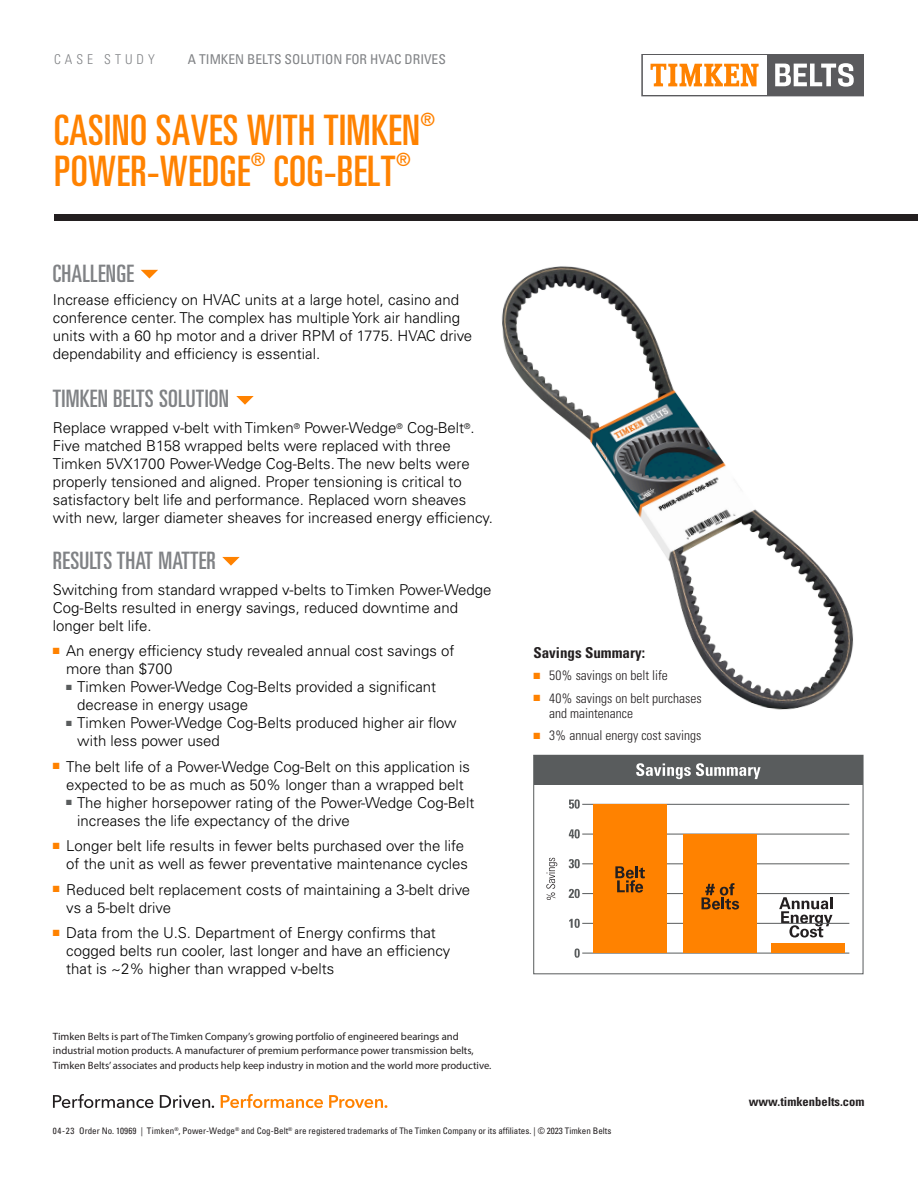
<style>
.page{position:relative;width:918px;height:1188px;background:#fff}
.page>*{position:absolute;margin:0;border:0;box-sizing:border-box;transform-origin:0 0}
.t1{font:ultra-condensed 42px "Univers LT Std";letter-spacing:.01em;color:#ff8200}
.t2{font:ultra-condensed 24px "Univers LT Std";letter-spacing:.01em;color:#808285}
.t3{font:ultra-condensed 18.3px "Univers LT Std";color:#ff8200}
.t4{font:300 15px/18px "Univers LT Std";color:#000}
.t5{font:700 condensed 15px "Univers LT Std";color:#231f20}
.t6{font:300 condensed 13.5px/15px "Univers LT Std";color:#231f20}
.t7{font:condensed 13.5px "Univers LT Std";color:#808285}
.t8{font:300 condensed 13.5px "Univers LT Std";letter-spacing:.3em;color:#808285}
.t9{font:700 condensed 12.45px "Univers LT Std";color:#231f20}
.t10{font:10.65px/14.1px "Myriad Pro";color:#231f20}
.t11{font:condensed 9px "Univers LT Std";color:#231f20}
.s1{color:#ff8200}
</style>
<div class="page">
<svg style="left:236px;top:396px;width:18px;height:9px"></svg>
<svg style="left:141px;top:270px;width:17px;height:9px"></svg>
<svg style="left:222px;top:557px;width:18px;height:9px"></svg>
<svg style="left:641px;top:54px;width:223px;height:42px"></svg>
<svg style="left:53px;top:1094px;width:100px;height:14px"></svg>
<svg style="left:160px;top:1095px;width:54px;height:13px"></svg>
<svg style="left:221px;top:1094px;width:102px;height:14px"></svg>
<svg style="left:329px;top:1095px;width:58px;height:13px"></svg>
<div style="left:54px;top:214px;width:864px;height:6px;background:#231f20"></div>
<div style="left:533px;top:755px;width:331px;height:219px;border:1px solid #595c5d"></div>
<div style="left:534px;top:755px;width:329px;height:30px;background:#595c5d"></div>
<svg style="left:636px;top:763px;width:125px;height:16px"></svg>
<svg style="left:779px;top:897px;width:53px;height:41px"></svg>
<svg style="left:546px;top:858px;width:11px;height:42px"></svg>
<svg style="left:575px;top:949px;width:5px;height:9px"></svg>
<hr style="left:582px;top:953px;width:267px;height:1px;background:#595c5d">
<svg style="left:569px;top:799px;width:11px;height:10px"></svg>
<hr style="left:582px;top:804px;width:267px;height:1px;background:#595c5d">
<svg style="left:569px;top:829px;width:11px;height:9px"></svg>
<hr style="left:582px;top:834px;width:267px;height:1px;background:#595c5d">
<svg style="left:569px;top:859px;width:11px;height:9px"></svg>
<hr style="left:582px;top:863px;width:267px;height:1px;background:#595c5d">
<svg style="left:569px;top:889px;width:11px;height:9px"></svg>
<hr style="left:582px;top:893px;width:267px;height:1px;background:#595c5d">
<svg style="left:569px;top:919px;width:11px;height:9px"></svg>
<hr style="left:582px;top:923px;width:267px;height:1px;background:#595c5d">
<div style="left:771px;top:944px;width:74px;height:9px;background:#ff8200"></div>
<div style="left:593px;top:804px;width:74px;height:149px;background:#ff8200"></div>
<div style="left:683px;top:834px;width:74px;height:119px;background:#ff8200"></div>
<svg style="left:615px;top:866px;width:30px;height:27px"></svg>
<svg style="left:702px;top:883px;width:37px;height:27px"></svg>
<img style="left:501px;top:266px;width:353px;height:444px">
<p class="t8" style="left:54px;top:51px;width:102px">CASE STUDY</p>
<p class="t7" style="left:188px;top:50px;width:259px">A TIMKEN BELTS SOLUTION FOR HVAC DRIVES</p>
<h1 class="t1" style="left:54px;top:106px;width:368px">CASINO SAVES WITH TIMKEN</h1>
<p class="t3" style="left:420px;top:109px;width:16px">®</p>
<h1 class="t1" style="left:54px;top:147px;width:198px">POWER-WEDGE</h1>
<p class="t3" style="left:251px;top:149px;width:16px">®</p>
<h1 class="t1" style="left:274px;top:147px;width:123px">COG-BELT</h1>
<p class="t3" style="left:396px;top:149px;width:16px">®</p>
<h2 class="t2" style="left:53px;top:260px;width:82px">CHALLENGE</h2>
<p class="t4" style="left:53px;top:291px;width:421px">Increase efficiency on HVAC units at a large hotel, casino and conference center. The complex has multiple York air handling units with a 60 hp motor and a driver RPM of 1775. HVAC drive dependability and efficiency is essential.</p>
<h2 class="t2" style="left:53px;top:384px;width:178px">TIMKEN BELTS SOLUTION</h2>
<p class="t4" style="left:53px;top:419px;width:442px">Replace wrapped v-belt with Timken<sup>®</sup> Power-Wedge<sup>®</sup> Cog-Belt<sup>®</sup>.<br>Five matched B158 wrapped belts were replaced with three Timken 5VX1700 Power-Wedge Cog-Belts. The new belts were properly tensioned and aligned. Proper tensioning is critical to satisfactory belt life and performance. Replaced worn sheaves with new, larger diameter sheaves for increased energy efficiency.</p>
<h2 class="t2" style="left:53px;top:547px;width:164px">RESULTS THAT MATTER</h2>
<p class="t4" style="left:53px;top:581px;width:440px">Switching from standard wrapped v-belts to Timken Power-Wedge<br>Cog-Belts resulted in energy savings, reduced downtime and longer belt life.</p>
<p class="t4" style="left:66px;top:642px;width:390px;text-indent:-13px"><sup>■</sup> An energy efficiency study revealed annual cost savings of more than $700</p>
<p class="t4" style="left:77px;top:678px;width:361px;text-indent:-11px"><sup>■</sup> Timken Power-Wedge Cog-Belts provided a significant decrease in energy usage</p>
<p class="t4" style="left:77px;top:714px;width:381px;text-indent:-11px"><sup>■</sup> Timken Power-Wedge Cog-Belts produced higher air flow with less power used</p>
<p class="t4" style="left:53px;top:758px;width:419px;text-align:center"><sup>■</sup> The belt life of a Power-Wedge Cog-Belt on this application is expected to be as much as 50% longer than a wrapped belt</p>
<p class="t4" style="left:77px;top:794px;width:399px;text-indent:-11px"><sup>■</sup> The higher horsepower rating of the Power-Wedge Cog-Belt increases the life expectancy of the drive</p>
<p class="t4" style="left:53px;top:837px;width:417px;text-align:right"><sup>■</sup> Longer belt life results in fewer belts purchased over the life of the unit as well as fewer preventative maintenance cycles</p>
<p class="t4" style="left:66px;top:881px;width:405px;text-indent:-13px"><sup>■</sup> Reduced belt replacement costs of maintaining a 3-belt drive vs a 5-belt drive</p>
<p class="t4" style="left:66px;top:924px;width:386px;text-indent:-13px"><sup>■</sup> Data from the U.S. Department of Energy confirms that cogged belts run cooler, last longer and have an efficiency that is ~2% higher than wrapped v-belts</p>
<p class="t10" style="left:53px;top:1030px;width:440px">Timken Belts is part of The Timken Company’s growing portfolio of engineered bearings and industrial motion products. A manufacturer of premium performance power transmission belts,<br>Timken Belts’ associates and products help keep industry in motion and the world more productive.</p>
<p class="t5" style="left:533px;top:643px;width:113px">Savings Summary:</p>
<p class="t6" style="left:533px;top:668px;width:136px"><span class="s1">■</span> 50% savings on belt life</p>
<p class="t6" style="left:549px;top:691px;width:154px;text-indent:-16px"><span class="s1">■</span> 40% savings on belt purchases and maintenance</p>
<p class="t6" style="left:533px;top:728px;width:169px"><span class="s1">■</span> 3% annual energy cost savings</p>
<p class="t11" style="left:53px;top:1125px;width:560px">04-23 Order No. 10969 | Timken<sup>®</sup>, Power-Wedge<sup>®</sup> and Cog-Belt<sup>®</sup> are registered trademarks of The Timken Company or its affiliates. | © 2023 Timken Belts</p>
<p class="t9" style="left:749px;top:1094px;width:117px">www.timkenbelts.com</p>
</div>
